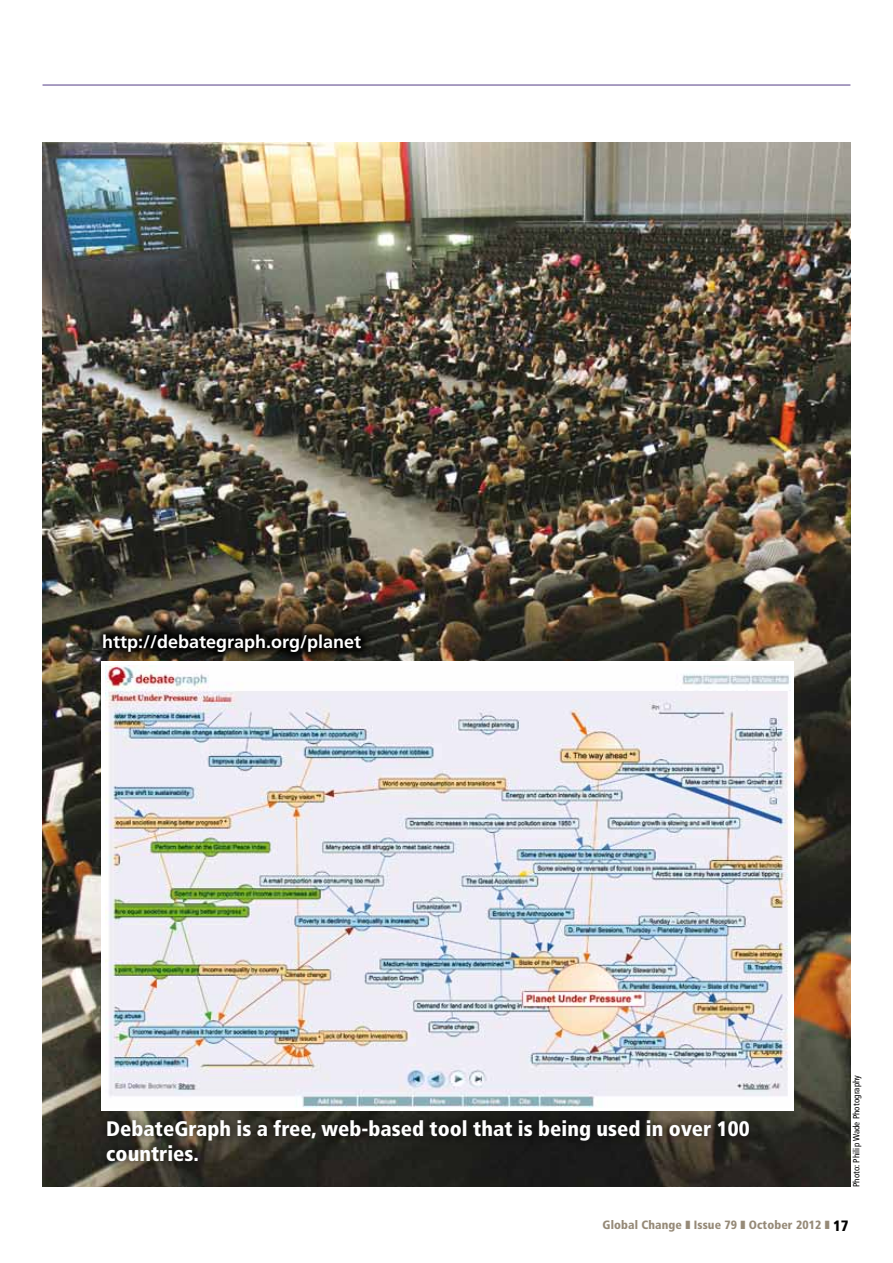
<style>
.page{position:relative;width:893px;height:1263px;background:#fff}
.page>*{position:absolute;margin:0;border:0;box-sizing:border-box;transform-origin:0 0}
.t1{font:900 condensed 21px/25.2px "Frutiger LT Std";color:#fff}
.t2{font:700 18px "Frutiger LT Std";color:#fff}
.t3{font:900 condensed 12px "Frutiger LT Std";letter-spacing:.01em;color:#968a78}
.t4{font:condensed 9px "Frutiger LT Std";letter-spacing:.01em;color:#000}
.s1{font-size:15px;color:#000}
</style>
<div class="page">
<img style="left:43px;top:142px;width:807px;height:1044px">
<div style="left:91px;top:623px;width:282px;height:41px;background:#000;opacity:.98"></div>
<hr style="left:43px;top:84px;width:807px;height:2px;background:#8d7eaf">
<div style="left:102px;top:661px;width:692px;height:450px;background:#fff"></div>
<img style="left:105px;top:665px;width:686px;height:442px">
<div style="left:98px;top:1111px;width:660px;height:60px;background:#000;opacity:.75"></div>
<p class="t2" style="left:102px;top:631px;width:261px">http://debategraph.org/planet</p>
<p class="t1" style="left:106px;top:1116px;width:645px">DebateGraph is a free, web-based tool that is being used in over 100 countries.</p>
<p class="t4" style="left:851px;top:1187px;width:114px;rotate:-90deg">Photo: Philip Wade Photography</p>
<p class="t3" style="left:603px;top:1217px;width:248px">Global Change ❚ Issue 79 ❚ October 2012 ❚ <span class="s1">17</span></p>
</div>
